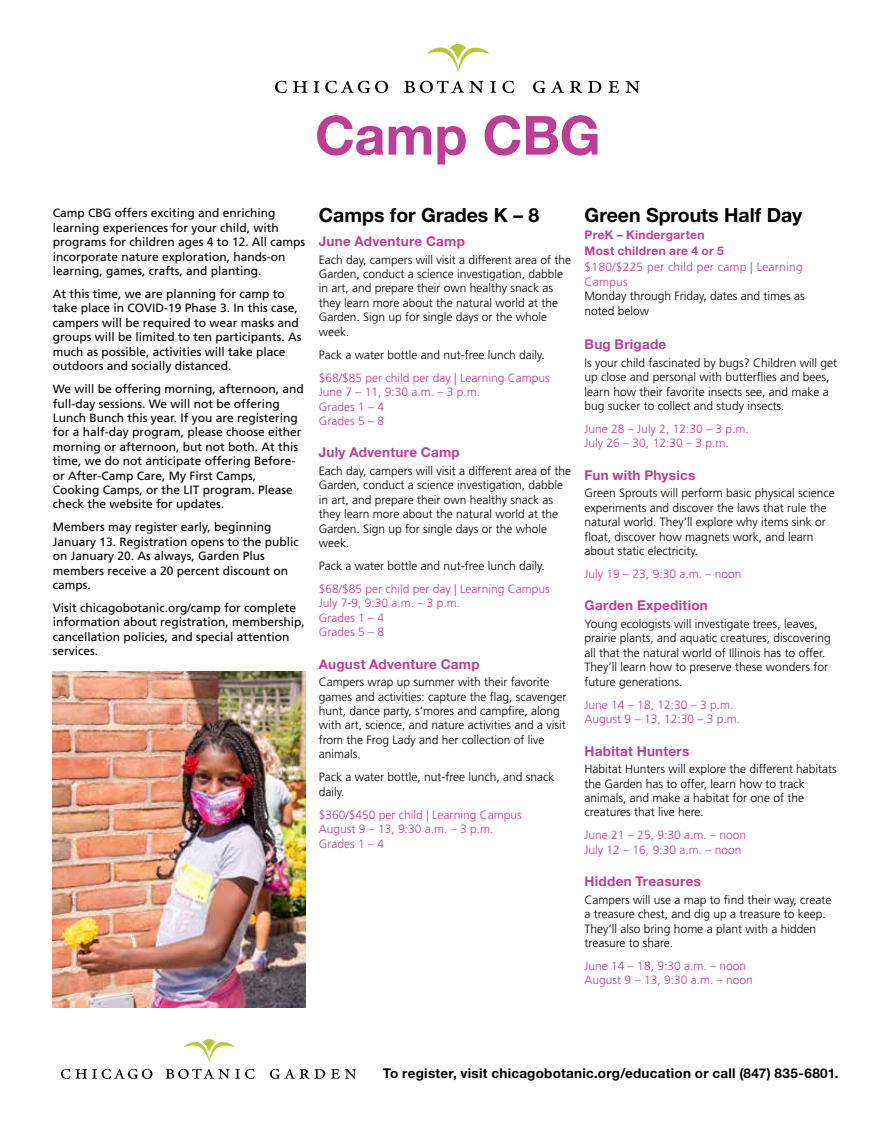
<style>
.page{position:relative;width:891px;height:1134px;background:#fff}
.page>*{position:absolute;margin:0;border:0;box-sizing:border-box;transform-origin:0 0}
.t1{font:700 54px "Helvetica Neue LT Std";letter-spacing:-.005em;color:#bd3e96}
.t2{font:700 19.5px "Helvetica Neue LT Std";color:#000}
.t3{font:700 13.5px "Helvetica Neue LT Std";letter-spacing:.02em;color:#bd3e96}
.t4{font:700 13.5px "Helvetica Neue LT Std";letter-spacing:.02em;color:#000}
.t5{font:300 12px/14.4px "Frutiger LT Std";color:#000}
.t6{font:12px/14.4px "Frutiger LT Std";color:#000}
.t7{font:300 12px/14.4px "Frutiger LT Std";color:#bd3e96}
.t8{font:300 12px/14.4px "Frutiger LT Std";color:#be3e97}
.t9{font:300 12px/14.4px "Frutiger LT Std";letter-spacing:.02em;color:#bd3e96}
.t10{font:700 12px/15.6px "Helvetica Neue LT Std";letter-spacing:.025em;color:#bd3e96}
</style>
<div class="page">
<svg style="left:61px;top:1069px;width:91px;height:10px"></svg>
<svg style="left:166px;top:1069px;width:89px;height:10px"></svg>
<svg style="left:270px;top:1069px;width:55px;height:10px"></svg>
<svg style="left:331px;top:1069px;width:25px;height:10px"></svg>
<svg style="left:184px;top:1039px;width:51px;height:23px"></svg>
<svg style="left:275px;top:81px;width:12px;height:12px"></svg>
<svg style="left:293px;top:81px;width:15px;height:12px"></svg>
<svg style="left:314px;top:81px;width:5px;height:12px"></svg>
<svg style="left:325px;top:81px;width:63px;height:12px"></svg>
<svg style="left:404px;top:81px;width:79px;height:12px"></svg>
<svg style="left:490px;top:81px;width:6px;height:12px"></svg>
<svg style="left:502px;top:81px;width:12px;height:12px"></svg>
<svg style="left:533px;top:81px;width:31px;height:12px"></svg>
<svg style="left:570px;top:81px;width:12px;height:12px"></svg>
<svg style="left:588px;top:81px;width:13px;height:12px"></svg>
<svg style="left:608px;top:81px;width:11px;height:12px"></svg>
<svg style="left:626px;top:81px;width:14px;height:12px"></svg>
<svg style="left:427px;top:44px;width:63px;height:28px"></svg>
<img style="left:53px;top:672px;width:252px;height:336px">
<h1 class="t1" style="left:315px;top:102px;width:287px">Camp CBG</h1>
<p class="t6" style="left:53px;top:206px;width:254px">Camp CBG offers exciting and enriching learning experiences for your child, with programs for children ages 4 to 12. All camps incorporate nature exploration, hands-on learning, games, crafts, and planting.</p>
<p class="t6" style="left:53px;top:287px;width:250px">At this time, we are planning for camp to take place in COVID-19 Phase 3. In this case, campers will be required to wear masks and groups will be limited to ten participants. As much as possible, activities will take place outdoors and socially distanced.</p>
<p class="t6" style="left:53px;top:382px;width:252px">We will be offering morning, afternoon, and full-day sessions. We will not be offering Lunch Bunch this year. If you are registering for a half-day program, please choose either morning or afternoon, but not both. At this time, we do not anticipate offering Before&shy;or After-Camp Care, My First Camps, Cooking Camps, or the LIT program. Please check the website for updates.</p>
<p class="t6" style="left:53px;top:520px;width:248px">Members may register early, beginning January 13. Registration opens to the public on January 20. As always, Garden Plus members receive a 20 percent discount on camps.</p>
<p class="t6" style="left:53px;top:601px;width:254px">Visit chicagobotanic.org/camp for complete information about registration, membership, cancellation policies, and special attention services.</p>
<h2 class="t2" style="left:319px;top:203px;width:222px">Camps for Grades K – 8</h2>
<p class="t3" style="left:319px;top:233px;width:148px">June Adventure Camp</p>
<p class="t5" style="left:319px;top:252px;width:254px">Each day, campers will visit a different area of the Garden, conduct a science investigation, dabble in art, and prepare their own healthy snack as they learn more about the natural world at the Garden. Sign up for single days or the whole week.</p>
<p class="t5" style="left:319px;top:348px;width:228px">Pack a water bottle and nut-free lunch daily.</p>
<p class="t7" style="left:319px;top:371px;width:232px">$68/$85 per child per day | Learning Campus<br>June 7 – 11, 9:30 a.m. – 3 p.m.<br>Grades 1 – 4<br>Grades 5 – 8</p>
<p class="t3" style="left:319px;top:444px;width:143px">July Adventure Camp</p>
<p class="t5" style="left:319px;top:464px;width:254px">Each day, campers will visit a different area of the Garden, conduct a science investigation, dabble in art, and prepare their own healthy snack as they learn more about the natural world at the Garden. Sign up for single days or the whole week.</p>
<p class="t5" style="left:319px;top:559px;width:228px">Pack a water bottle and nut-free lunch daily.</p>
<p class="t7" style="left:319px;top:582px;width:232px">$68/$85 per child per day | Learning Campus<br>July 7-9, 9:30 a.m. – 3 p.m.<br>Grades 1 – 4<br>Grades 5 – 8</p>
<p class="t3" style="left:319px;top:655px;width:162px">August Adventure Camp</p>
<p class="t5" style="left:319px;top:675px;width:249px">Campers wrap up summer with their favorite games and activities: capture the flag, scavenger hunt, dance party, s’mores and campfire, along with art, science, and nature activities and a visit from the Frog Lady and her collection of live animals.</p>
<p class="t5" style="left:319px;top:770px;width:237px">Pack a water bottle, nut-free lunch, and snack daily.</p>
<p class="t7" style="left:319px;top:808px;width:204px">$360/$450 per child | Learning Campus<br>August 9 – 13, 9:30 a.m. – 3 p.m.<br>Grades 1 – 4</p>
<h2 class="t2" style="left:585px;top:203px;width:219px">Green Sprouts Half Day</h2>
<p class="t10" style="left:585px;top:227px;width:141px">PreK – Kindergarten<br>Most children are 4 or 5</p>
<p class="t9" style="left:585px;top:260px;width:220px">$180/$225 per child per camp | Learning<br>Campus</p>
<p class="t5" style="left:585px;top:289px;width:222px">Monday through Friday, dates and times as noted below</p>
<p class="t3" style="left:585px;top:336px;width:83px">Bug Brigade</p>
<p class="t5" style="left:585px;top:356px;width:254px">Is your child fascinated by bugs? Children will get up close and personal with butterflies and bees, learn how their favorite insects see, and make a bug sucker to collect and study insects.</p>
<p class="t7" style="left:585px;top:422px;width:166px">June 28 – July 2, 12:30 – 3 p.m.<br>July 26 – 30, 12:30 – 3 p.m.</p>
<p class="t3" style="left:585px;top:467px;width:112px">Fun with Physics</p>
<p class="t5" style="left:585px;top:486px;width:252px">Green Sprouts will perform basic physical science experiments and discover the laws that rule the natural world. They’ll explore why items sink or float, discover how magnets work, and learn about static electricity.</p>
<p class="t7" style="left:585px;top:567px;width:158px">July 19 – 23, 9:30 a.m. – noon</p>
<p class="t3" style="left:585px;top:597px;width:125px">Garden Expedition</p>
<p class="t5" style="left:585px;top:617px;width:248px">Young ecologists will investigate trees, leaves, prairie plants, and aquatic creatures, discovering all that the natural world of Illinois has to offer.<br>They’ll learn how to preserve these wonders for future generations.</p>
<p class="t7" style="left:585px;top:698px;width:157px">June 14 – 18, 12:30 – 3 p.m.<br>August 9 – 13, 12:30 – 3 p.m.</p>
<p class="t3" style="left:585px;top:742px;width:106px">Habitat Hunters</p>
<p class="t5" style="left:585px;top:762px;width:254px">Habitat Hunters will explore the different habitats the Garden has to offer, learn how to track animals, and make a habitat for one of the creatures that live here.</p>
<p class="t7" style="left:585px;top:828px;width:163px">June 21 – 25, 9:30 a.m. – noon<br>July 12 – 16, 9:30 a.m. – noon</p>
<p class="t3" style="left:585px;top:873px;width:118px">Hidden Treasures</p>
<p class="t5" style="left:585px;top:893px;width:248px">Campers will use a map to find their way, create a treasure chest, and dig up a treasure to keep.<br>They’ll also bring home a plant with a hidden treasure to share.</p>
<p class="t8" style="left:585px;top:959px;width:170px">June 14 – 18, 9:30 a.m. – noon<br>August 9 – 13, 9:30 a.m. – noon</p>
<p class="t4" style="left:383px;top:1064px;width:457px">To register, visit chicagobotanic.org/education or call (847) 835-6801.</p>
</div>
